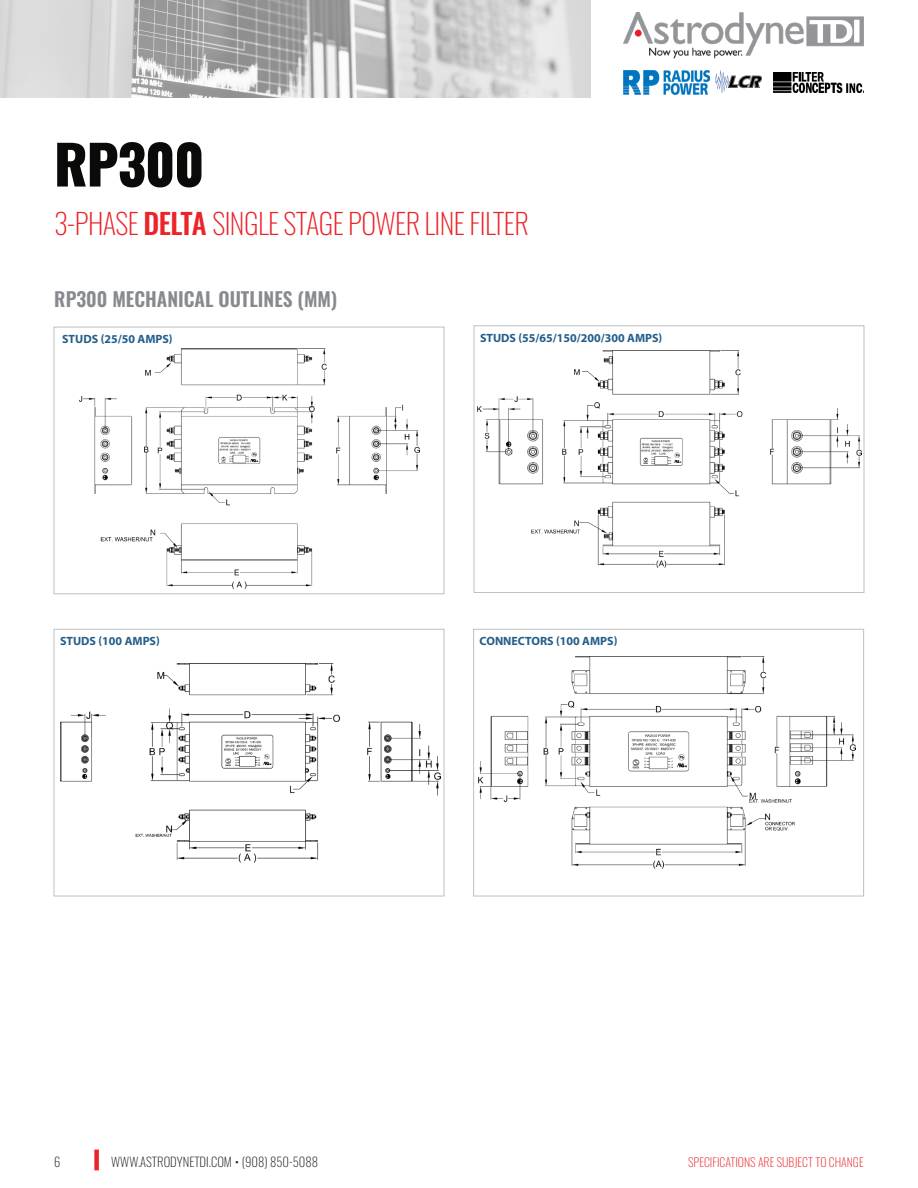
<style>
.page{position:relative;width:918px;height:1188px;background:#fff}
.page>*{position:absolute;margin:0;border:0;box-sizing:border-box;transform-origin:0 0}
.Page_Header_-_Blue{font:800 54px "Oswald";letter-spacing:-.02em;color:#0a0a09}
.Page_Header_-_Blue-2{font:200 28.5px "Oswald";letter-spacing:-.02em;color:#ec2329}
.Page_Section_Title{font:600 19.5px "Oswald";color:#878a8f}
.Top_Right_Address{font:200 12.75px "Oswald";color:#231f20}
.Page_Number_-_Align{font:200 12.75px "Oswald";color:#231f20}
.Page_Section_Title-2{font:12px "Myriad Variable Concept";letter-spacing:.22em;color:#245e8a}
.t1{font:200 12px "Oswald";color:#ec272b}
.Page_Section_Title-3{font:12px "Myriad Variable Concept";letter-spacing:.195em;color:#245e8a}
.s1{font-weight:500}
.s2{font-weight:800}
</style>
<div class="page">
<img style="left:0;top:0;width:591px;height:97px">
<div style="left:94px;top:1150px;width:5px;height:20px;background:#ec2329"></div>
<img style="left:624px;top:13px;width:240px;height:46px">
<img style="left:716px;top:71px;width:46px;height:22px">
<img style="left:773px;top:72px;width:91px;height:20px">
<img style="left:624px;top:71px;width:86px;height:23px">
<img style="left:60px;top:664px;width:380px;height:199px">
<div style="left:54px;top:629px;width:390px;height:267px;border:1px solid #bfc0c1"></div>
<img style="left:478px;top:657px;width:377px;height:212px">
<div style="left:473px;top:629px;width:391px;height:267px;border:1px solid #bfc0c1"></div>
<div style="left:54px;top:327px;width:390px;height:267px;border:1px solid #bfc0c1"></div>
<img style="left:79px;top:348px;width:340px;height:241px">
<img style="left:477px;top:351px;width:384px;height:217px">
<div style="left:474px;top:326px;width:390px;height:267px;border:1px solid #bfc0c1"></div>
<p class="Page_Header_-_Blue" style="left:54px;top:136px;width:152px">RP300</p>
<p class="Page_Header_-_Blue-2" style="left:54px;top:198px;width:477px">3-PHASE <span class="s1">DELTA</span> SINGLE STAGE POWER LINE FILTER</p>
<p class="Page_Section_Title" style="left:54px;top:288px;width:285px">RP300 MECHANICAL OUTLINES (MM)</p>
<p class="Page_Section_Title-2" style="left:62px;top:332px;width:111px">STUDS (25/50 AMPS)</p>
<p class="Page_Section_Title-3" style="left:480px;top:331px;width:183px">STUDS (55/65/150/200/300 AMPS)</p>
<p class="Page_Section_Title-2" style="left:60px;top:634px;width:101px">STUDS (100 AMPS)</p>
<p class="Page_Section_Title-2" style="left:480px;top:634px;width:139px">CONNECTORS (100 AMPS)</p>
<p class="Page_Number_-_Align" style="left:54px;top:1151px;width:8px">6</p>
<p class="Top_Right_Address" style="left:111px;top:1151px;width:208px">WWW.ASTRODYNETDI.COM <span class="s2">·</span> (908) 850-5088</p>
<p class="t1" style="left:688px;top:1151px;width:177px">SPECIFICATIONS ARE SUBJECT TO CHANGE</p>
</div>
